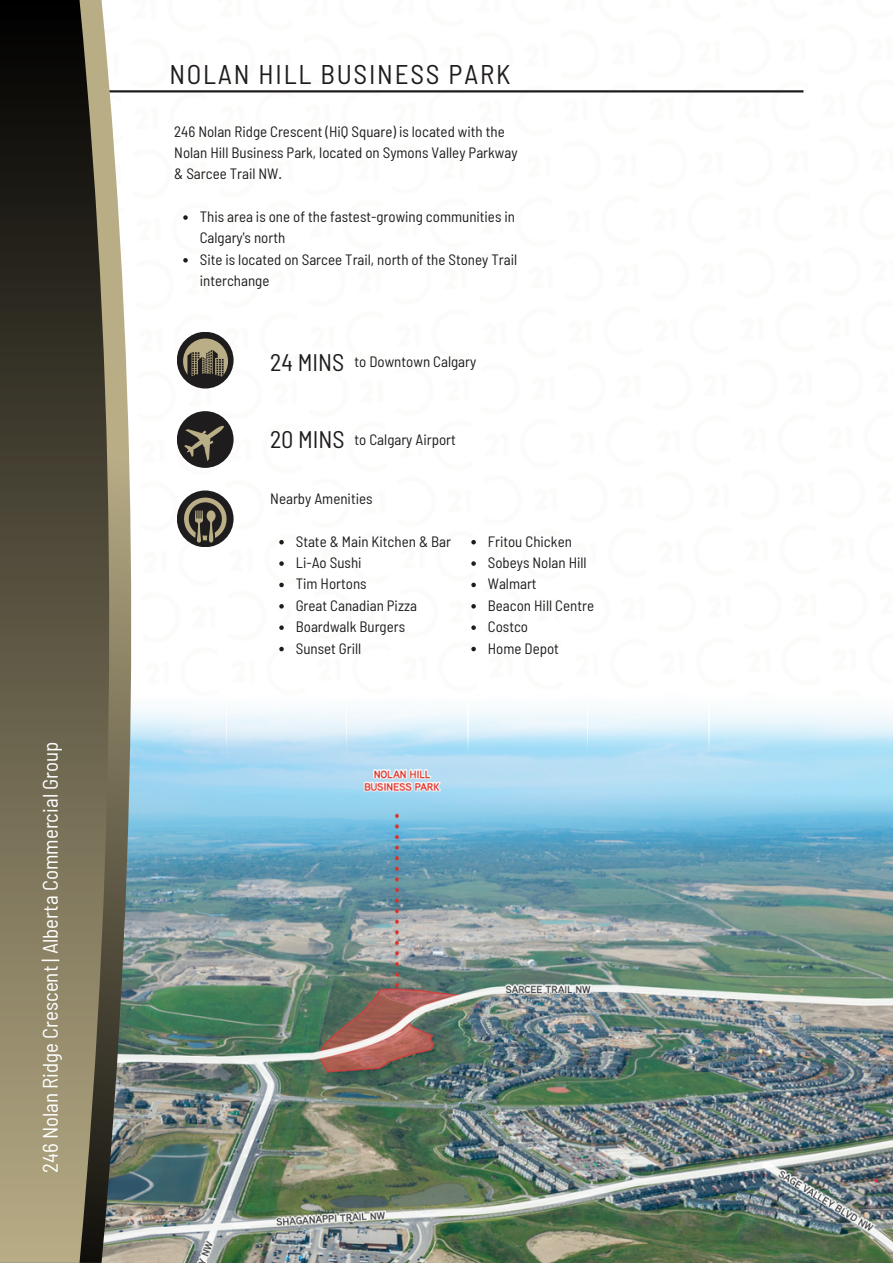
<style>
.page{position:relative;width:893px;height:1264px;background:#fff}
.page>*{position:absolute;margin:0;border:0;box-sizing:border-box;transform-origin:0 0}
.t1{font:semi-condensed 27px "Barlow";letter-spacing:.065em;color:#1e1c1c}
.t2{font:semi-condensed 24px "Barlow";color:#1e1c1c}
.t3{font:semi-condensed 21px "Barlow";color:#fff}
.t4{font:semi-condensed 15px/21.3px "Barlow";color:#1e1c1c}
</style>
<div class="page">
<img style="left:131px;top:755px;width:761px;height:507px">
<img style="left:131px;top:709px;width:761px;height:46px">
<hr style="left:89px;top:90px;width:714px;height:2px;background:#1e1c1c">
<img style="left:119px;top:90px;width:12px;height:1172px">
<svg style="left:0;top:0;width:119px;height:1262px;background:#635d49"></svg>
<div style="left:177px;top:332px;width:56px;height:56px;background:#1e1c1c;border-radius:50%"></div>
<div style="left:177px;top:490px;width:56px;height:57px;background:#1e1c1c;border-radius:50%"></div>
<svg style="left:184px;top:497px;width:42px;height:45px"></svg>
<svg style="left:183px;top:338px;width:45px;height:39px"></svg>
<svg style="left:177px;top:411px;width:57px;height:57px"></svg>
<svg style="left:183px;top:215px;width:5px;height:5px"></svg>
<svg style="left:183px;top:258px;width:5px;height:4px"></svg>
<svg style="left:279px;top:540px;width:5px;height:4px"></svg>
<svg style="left:279px;top:561px;width:5px;height:5px"></svg>
<svg style="left:279px;top:582px;width:5px;height:5px"></svg>
<svg style="left:279px;top:604px;width:5px;height:4px"></svg>
<svg style="left:279px;top:625px;width:5px;height:5px"></svg>
<svg style="left:279px;top:646px;width:5px;height:5px"></svg>
<svg style="left:471px;top:540px;width:5px;height:4px"></svg>
<svg style="left:471px;top:561px;width:5px;height:5px"></svg>
<svg style="left:471px;top:582px;width:5px;height:5px"></svg>
<svg style="left:471px;top:604px;width:5px;height:4px"></svg>
<svg style="left:471px;top:625px;width:5px;height:5px"></svg>
<svg style="left:471px;top:646px;width:5px;height:5px"></svg>
<p class="t3" style="left:37px;top:1173px;width:433px;rotate:-90deg">246 Nolan Ridge Crescent | Alberta Commercial Group</p>
<p class="t1" style="left:169px;top:57px;width:342px">NOLAN HILL BUSINESS PARK</p>
<p class="t4" style="left:174px;top:120px;width:345px">246 Nolan Ridge Crescent (HiQ Square) is located with the<br>Nolan Hill Business Park, located on Symons Valley Parkway &amp; Sarcee Trail NW.</p>
<p class="t4" style="left:200px;top:205px;width:317px">This area is one of the fastest-growing communities in<br>Calgary's north</p>
<p class="t4" style="left:200px;top:248px;width:319px">Site is located on Sarcee Trail, north of the Stoney Trail interchange</p>
<p class="t2" style="left:270px;top:347px;width:75px">24 MINS</p>
<p class="t4" style="left:354px;top:351px;width:123px">to Downtown Calgary</p>
<p class="t2" style="left:270px;top:424px;width:76px">20 MINS</p>
<p class="t4" style="left:354px;top:428px;width:103px">to Calgary Airport</p>
<p class="t4" style="left:270px;top:487px;width:104px">Nearby Amenities</p>
<p class="t4" style="left:296px;top:530px;width:157px">State &amp; Main Kitchen &amp; Bar</p>
<p class="t4" style="left:296px;top:551px;width:67px">Li-Ao Sushi</p>
<p class="t4" style="left:296px;top:573px;width:72px">Tim Hortons</p>
<p class="t4" style="left:296px;top:594px;width:123px">Great Canadian Pizza</p>
<p class="t4" style="left:296px;top:615px;width:111px">Boardwalk Burgers</p>
<p class="t4" style="left:296px;top:637px;width:67px">Sunset Grill</p>
<p class="t4" style="left:488px;top:530px;width:86px">Fritou Chicken</p>
<p class="t4" style="left:488px;top:551px;width:100px">Sobeys Nolan Hill</p>
<p class="t4" style="left:488px;top:573px;width:50px">Walmart</p>
<p class="t4" style="left:488px;top:594px;width:108px">Beacon Hill Centre</p>
<p class="t4" style="left:488px;top:615px;width:42px">Costco</p>
<p class="t4" style="left:488px;top:637px;width:73px">Home Depot</p>
</div>
